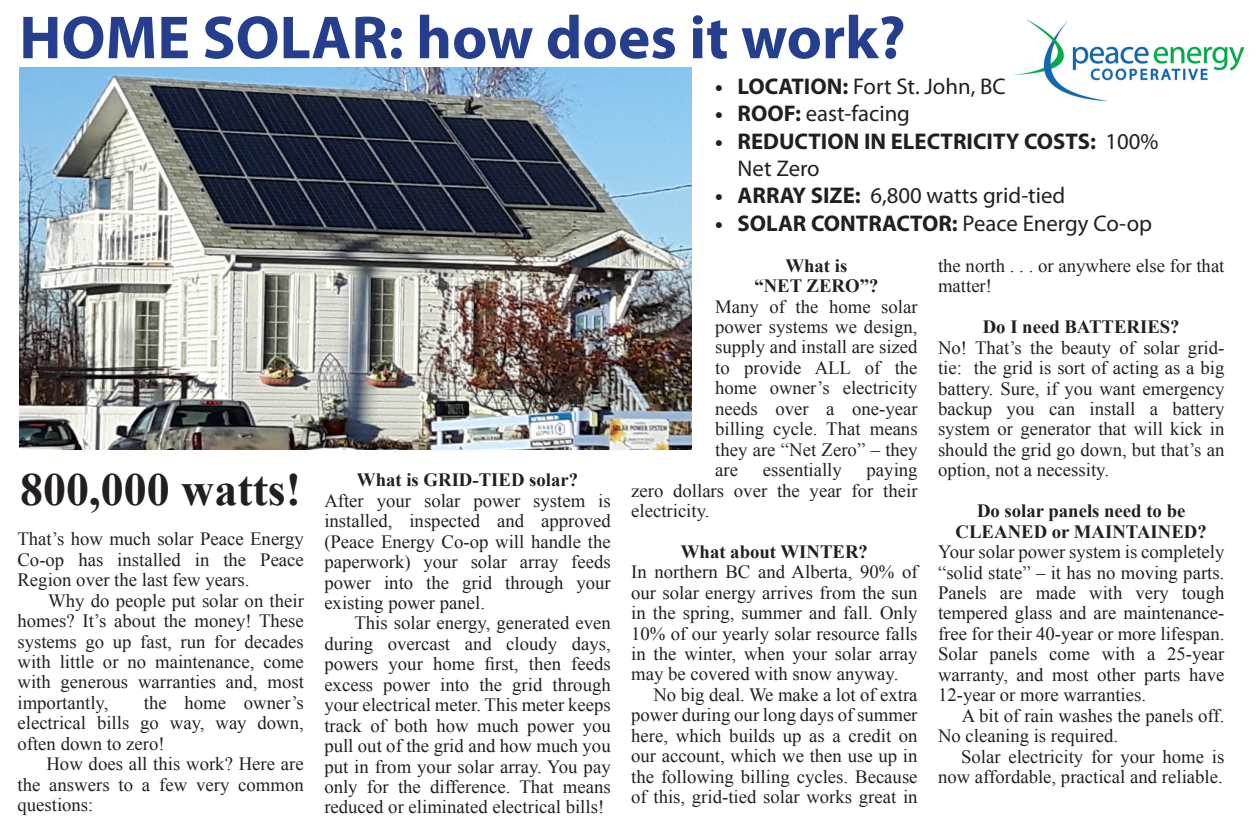
<style>
.page{position:relative;width:1260px;height:819px;background:#fff}
.page>*{position:absolute;margin:0;border:0;box-sizing:border-box;transform-origin:0 0}
.t1{font:700 61.25px "Myriad Pro";color:#253f8e}
.t2{font:700 46.02px "Times New Roman";color:#231f20}
.t3{font:700 22.75px/27.3px "Myriad Pro";color:#231f20}
.t4{font:22.75px "Myriad Pro";color:#231f20}
.t5{font:18.72px/20.5px "Times New Roman";color:#231f20;text-align:justify}
.t6{font:700 18.72px/20.5px "Times New Roman";color:#231f20;text-align:center}
.s1{font-weight:700}
.s2{font-weight:400}
</style>
<div class="page">
<img style="left:1014px;top:19px;width:231px;height:83px">
<img style="left:19px;top:68px;width:673px;height:382px">
<p class="t1" style="left:19px;top:-2px;width:888px">HOME SOLAR: how does it work?</p>
<p class="t4" style="left:715px;top:72px;width:292px"><span class="s1">• LOCATION:</span> Fort St. John, BC</p>
<p class="t4" style="left:715px;top:100px;width:196px"><span class="s1">• ROOF:</span> east-facing</p>
<p class="t3" style="left:738px;top:127px;width:422px;text-indent:-22px">• REDUCTION IN ELECTRICITY COSTS: <span class="s2">100%<br>Net Zero</span></p>
<p class="t4" style="left:715px;top:182px;width:352px"><span class="s1">• ARRAY SIZE:</span> 6,800 watts grid-tied</p>
<p class="t3" style="left:715px;top:209px;width:438px">• SOLAR CONTRACTOR: <span class="s2">Peace Energy Co-op</span></p>
<p class="t2" style="left:20px;top:457px;width:282px">800,000 watts!</p>
<p class="t5" style="left:18px;top:529px;width:288px">That’s how much solar Peace Energy Co-op has installed in the Peace Region over the last few years.</p>
<p class="t5" style="left:18px;top:590px;width:288px;text-indent:31px">Why do people put solar on their homes? It’s about the money! These systems go up fast, run for decades with little or no maintenance, come with generous warranties and, most importantly,</p>
<p class="t5" style="left:18px;top:692px;width:288px;text-indent:126px">the home owner’s electrical bills go way, way down, often down to zero!</p>
<p class="t5" style="left:18px;top:753px;width:288px;text-indent:29px">How does all this work? Here are the answers to a few very common questions:</p>
<p class="t6" style="left:357px;top:469px;width:223px">What is GRID-TIED solar?</p>
<p class="t5" style="left:324px;top:490px;width:288px">After your solar power system is installed, inspected and approved (Peace Energy Co-op will handle the paperwork) your solar array feeds power into the grid through your existing power panel.</p>
<p class="t5" style="left:324px;top:613px;width:288px;text-indent:30px">This solar energy, generated even during overcast and cloudy days, powers your home first, then feeds excess power into the grid through your electrical meter. This meter keeps track of both how much power you pull out of the grid and how much you put in from your solar array. You pay only for the difference. That means reduced or eliminated electrical bills!</p>
<p class="t6" style="left:785px;top:255px;width:63px">What is</p>
<p class="t6" style="left:754px;top:275px;width:126px">“NET ZERO”?</p>
<p class="t5" style="left:715px;top:296px;width:204px">Many of the home solar power systems we design, supply and install are sized to provide ALL of the home owner’s electricity needs over a one-year billing cycle. That means they are “Net Zero” – they are</p>
<p class="t5" style="left:631px;top:459px;width:288px;text-indent:235px">paying zero dollars over the year for their electricity.</p>
<p class="t6" style="left:681px;top:541px;width:189px">What about WINTER?</p>
<p class="t5" style="left:631px;top:561px;width:288px">In northern BC and Alberta, 90% of our solar energy arrives from the sun in the spring, summer and fall. Only 10% of our yearly solar resource falls in the winter, when your solar array may be covered with snow anyway.</p>
<p class="t5" style="left:631px;top:684px;width:288px;text-indent:22px">No big deal. We make a lot of extra power during our long days of summer here, which builds up as a credit on our account, which we then use up in the following billing cycles. Because of this, grid-tied solar works great in</p>
<p class="t5" style="left:763px;top:459px;width:81px">essentially</p>
<p class="t5" style="left:938px;top:255px;width:288px">the north . . . or anywhere else for that matter!</p>
<p class="t6" style="left:983px;top:316px;width:198px">Do I need BATTERIES?</p>
<p class="t5" style="left:938px;top:337px;width:288px">No! That’s the beauty of solar grid&shy;tie: the grid is sort of acting as a big battery. Sure, if you want emergency backup you can install a battery system or generator that will kick in should the grid go down, but that’s an option, not a necessity.</p>
<p class="t6" style="left:956px;top:500px;width:253px">Do solar panels need to be<br>CLEANED or MAINTAINED?</p>
<p class="t5" style="left:938px;top:541px;width:288px">Your solar power system is completely “solid state” – it has no moving parts.<br>Panels are made with very tough tempered glass and are maintenance&shy;free for their 40-year or more lifespan.<br>Solar panels come with a 25-year warranty, and most other parts have 12-year or more warranties.</p>
<p class="t5" style="left:938px;top:705px;width:288px;text-indent:24px">A bit of rain washes the panels off.<br>No cleaning is required.</p>
<p class="t5" style="left:938px;top:746px;width:288px;text-align:right">Solar electricity for your home is now affordable, practical and reliable.</p>
</div>
